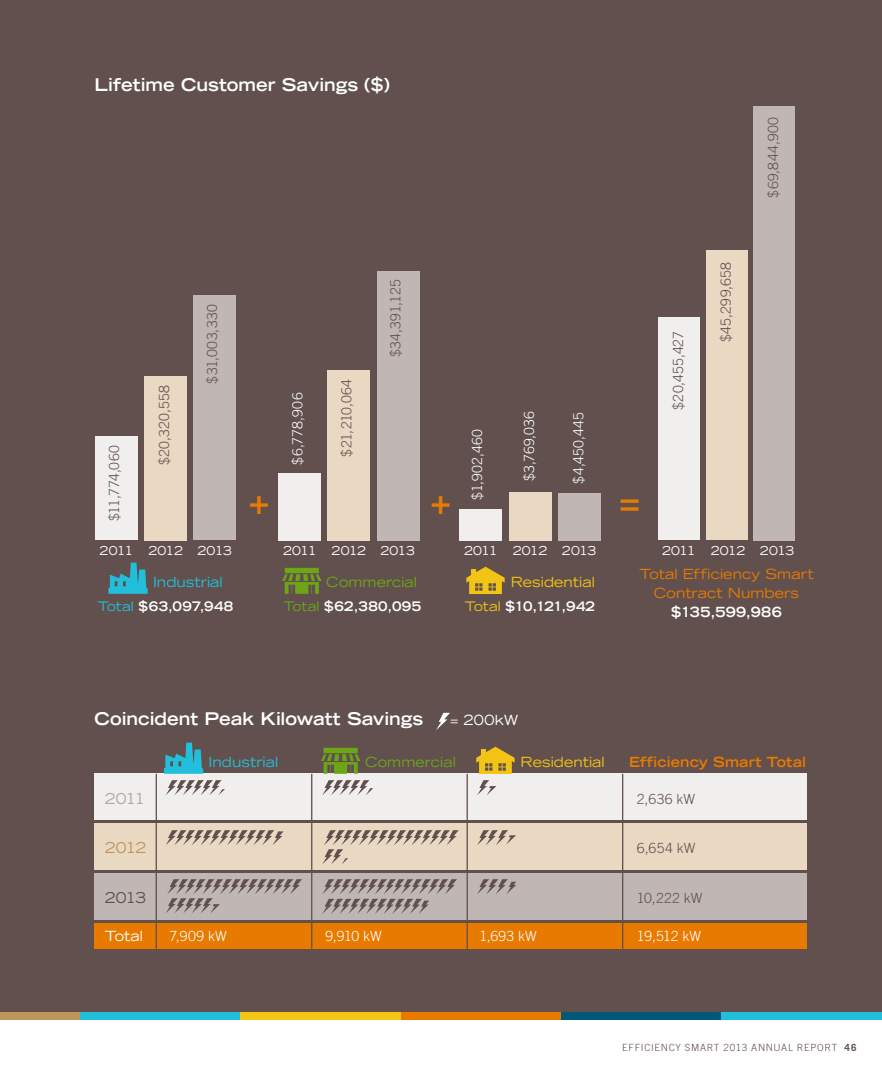
<style>
.page{position:relative;width:882px;height:1071px;background:#fff}
.page>*{position:absolute;margin:0;border:0;box-sizing:border-box;transform-origin:0 0}
.t1{font:700 expanded 35.35px "Trade Gothic LH";color:#e87a00}
.t2{font:700 expanded 17.5px "Trade Gothic LH";color:#fff}
.t3{font:expanded 14.88px "Trade Gothic LH";color:#b0a5a2}
.t4{font:expanded 14.88px "Trade Gothic LH";color:#be955b}
.t5{font:expanded 14.88px "Trade Gothic LH";color:#61504d}
.t6{font:300 14px "Trade Gothic";letter-spacing:.02em;color:#61504d}
.t7{font:300 14px "Trade Gothic";letter-spacing:.01em;color:#fff}
.t8{font:expanded 14px/19.2px "Trade Gothic LH";letter-spacing:.005em;color:#e87a00;text-align:center}
.t9{font:expanded 14px "Trade Gothic LH";letter-spacing:.005em;color:#f2c414}
.t10{font:expanded 14px "Trade Gothic LH";letter-spacing:.005em;color:#22bfdc}
.t11{font:expanded 14px "Trade Gothic LH";letter-spacing:.005em;color:#6ea516}
.t12{font:700 expanded 14px "Trade Gothic LH";letter-spacing:.01em;color:#e87a00}
.t13{font:expanded 14px "Trade Gothic LH";letter-spacing:.01em;color:#fff}
.t14{font:700 expanded 13.12px "Trade Gothic LH";letter-spacing:.025em;color:#fff}
.t15{font:expanded 12.25px "Trade Gothic LH";letter-spacing:-.03em;color:#fff}
.t16{font:300 9.97px "Trade Gothic";letter-spacing:.07em;color:#61504e}
.s1{font-weight:400;color:#22bfdc}
.s2{font-weight:400;color:#6ea516}
.s3{font-weight:400;color:#f2c414}
.s4{font-weight:700;color:#fff}
.s5{font-weight:700}
</style>
<div class="page">
<div style="left:0;top:1012px;width:80px;height:8px;background:#be955b"></div>
<div style="left:80px;top:1012px;width:161px;height:8px;background:#22bfdc"></div>
<div style="left:241px;top:1012px;width:160px;height:8px;background:#f2c414"></div>
<div style="left:401px;top:1012px;width:160px;height:8px;background:#e87a00"></div>
<div style="left:561px;top:1012px;width:161px;height:8px;background:#015878"></div>
<div style="left:722px;top:1012px;width:160px;height:8px;background:#22bfdc"></div>
<div style="left:0;top:0;width:882px;height:1012px;background:#61504d"></div>
<div style="left:558px;top:493px;width:42px;height:47px;background:#c0b6b4"></div>
<div style="left:509px;top:492px;width:42px;height:48px;background:#e9d8c2"></div>
<div style="left:460px;top:509px;width:42px;height:31px;background:#f1efed"></div>
<div style="left:377px;top:271px;width:42px;height:269px;background:#c0b6b4"></div>
<div style="left:328px;top:370px;width:42px;height:170px;background:#e9d8c2"></div>
<div style="left:278px;top:473px;width:43px;height:67px;background:#f1efed"></div>
<div style="left:193px;top:296px;width:43px;height:244px;background:#c0b6b4"></div>
<div style="left:144px;top:376px;width:43px;height:164px;background:#e9d8c2"></div>
<div style="left:95px;top:436px;width:43px;height:104px;background:#f1efed"></div>
<div style="left:658px;top:317px;width:41px;height:223px;background:#f1efed"></div>
<div style="left:706px;top:250px;width:41px;height:290px;background:#e9d8c2"></div>
<div style="left:754px;top:106px;width:41px;height:434px;background:#c0b6b4"></div>
<div style="left:94px;top:774px;width:713px;height:46px;background:#f1efed"></div>
<div style="left:94px;top:823px;width:713px;height:47px;background:#e9d8c2"></div>
<div style="left:94px;top:873px;width:713px;height:46px;background:#c0b6b4"></div>
<div style="left:94px;top:923px;width:713px;height:26px;background:#e87a00"></div>
<svg style="left:164px;top:743px;width:39px;height:31px"></svg>
<hr style="left:156px;top:774px;width:1px;height:175px;background:#61504d">
<hr style="left:311px;top:774px;width:1px;height:175px;background:#61504d">
<hr style="left:467px;top:774px;width:1px;height:175px;background:#61504d">
<hr style="left:622px;top:774px;width:1px;height:175px;background:#61504d">
<svg style="left:319px;top:748px;width:44px;height:26px"></svg>
<svg style="left:475px;top:746px;width:41px;height:28px"></svg>
<svg style="left:436px;top:713px;width:14px;height:17px"></svg>
<svg style="left:166px;top:780px;width:59px;height:15px"></svg>
<svg style="left:166px;top:830px;width:118px;height:15px"></svg>
<svg style="left:166px;top:879px;width:136px;height:34px"></svg>
<svg style="left:322px;top:780px;width:51px;height:15px"></svg>
<svg style="left:322px;top:830px;width:137px;height:34px"></svg>
<svg style="left:322px;top:879px;width:135px;height:35px"></svg>
<svg style="left:477px;top:780px;width:19px;height:15px"></svg>
<svg style="left:108px;top:563px;width:40px;height:31px"></svg>
<svg style="left:466px;top:566px;width:39px;height:28px"></svg>
<svg style="left:282px;top:568px;width:40px;height:26px"></svg>
<svg style="left:477px;top:830px;width:39px;height:15px"></svg>
<svg style="left:477px;top:879px;width:39px;height:15px"></svg>
<p class="t2" style="left:94px;top:73px;width:297px">Lifetime Customer Savings ($)</p>
<p class="t6" style="left:106px;top:521px;width:78px;rotate:-90deg">$11,774,060</p>
<p class="t6" style="left:156px;top:465px;width:81px;rotate:-90deg">$20,320,558</p>
<p class="t6" style="left:204px;top:384px;width:81px;rotate:-90deg">$31,003,330</p>
<p class="t6" style="left:387px;top:357px;width:79px;rotate:-90deg">$34,391,125</p>
<p class="t6" style="left:338px;top:457px;width:79px;rotate:-90deg">$21,210,064</p>
<p class="t7" style="left:289px;top:465px;width:73px;rotate:-90deg">$6,778,906</p>
<p class="t7" style="left:521px;top:481px;width:72px;rotate:-90deg">$3,769,036</p>
<p class="t7" style="left:570px;top:484px;width:73px;rotate:-90deg">$4,450,445</p>
<p class="t7" style="left:469px;top:500px;width:72px;rotate:-90deg">$1,902,460</p>
<p class="t1" style="left:248px;top:478px;width:23px">+</p>
<p class="t1" style="left:430px;top:478px;width:23px">+</p>
<p class="t1" style="left:619px;top:478px;width:23px">=</p>
<p class="t6" style="left:670px;top:410px;width:80px;rotate:-90deg">$20,455,427</p>
<p class="t6" style="left:717px;top:342px;width:82px;rotate:-90deg">$45,299,658</p>
<p class="t6" style="left:765px;top:198px;width:83px;rotate:-90deg">$69,844,900</p>
<p class="t15" style="left:100px;top:542px;width:35px">2011</p>
<p class="t15" style="left:148px;top:542px;width:36px">2012</p>
<p class="t15" style="left:198px;top:542px;width:36px">2013</p>
<p class="t15" style="left:283px;top:542px;width:35px">2011</p>
<p class="t15" style="left:332px;top:542px;width:36px">2012</p>
<p class="t15" style="left:381px;top:542px;width:36px">2013</p>
<p class="t15" style="left:464px;top:542px;width:35px">2011</p>
<p class="t15" style="left:513px;top:542px;width:36px">2012</p>
<p class="t15" style="left:562px;top:542px;width:36px">2013</p>
<p class="t10" style="left:153px;top:573px;width:71px">Industrial</p>
<p class="t11" style="left:326px;top:573px;width:92px">Commercial</p>
<p class="t9" style="left:511px;top:573px;width:86px">Residential</p>
<p class="t14" style="left:98px;top:598px;width:137px"><span class="s1">Total</span> $63,097,948</p>
<p class="t14" style="left:283px;top:598px;width:139px"><span class="s2">Total</span> $62,380,095</p>
<p class="t14" style="left:465px;top:598px;width:132px"><span class="s3">Total</span> $10,121,942</p>
<p class="t2" style="left:94px;top:707px;width:330px">Coincident Peak Kilowatt Savings</p>
<p class="t13" style="left:450px;top:711px;width:70px">= 200kW</p>
<p class="t15" style="left:662px;top:542px;width:35px">2011</p>
<p class="t15" style="left:711px;top:542px;width:36px">2012</p>
<p class="t15" style="left:760px;top:542px;width:36px">2013</p>
<p class="t8" style="left:639px;top:564px;width:176px">Total Efficiency Smart<br>Contract Numbers <span class="s4">$135,599,986</span></p>
<p class="t10" style="left:209px;top:753px;width:71px">Industrial</p>
<p class="t11" style="left:365px;top:753px;width:92px">Commercial</p>
<p class="t9" style="left:521px;top:753px;width:86px">Residential</p>
<p class="t12" style="left:629px;top:753px;width:178px">Efficiency Smart Total</p>
<p class="t3" style="left:105px;top:789px;width:42px">2011</p>
<p class="t6" style="left:637px;top:791px;width:60px">2,636 kW</p>
<p class="t4" style="left:105px;top:838px;width:43px">2012</p>
<p class="t6" style="left:637px;top:840px;width:60px">6,654 kW</p>
<p class="t5" style="left:105px;top:888px;width:43px">2013</p>
<p class="t6" style="left:637px;top:889px;width:67px">10,222 kW</p>
<p class="t13" style="left:105px;top:927px;width:40px">Total</p>
<p class="t7" style="left:170px;top:928px;width:59px">7,909 kW</p>
<p class="t7" style="left:325px;top:928px;width:58px">9,910 kW</p>
<p class="t7" style="left:479px;top:928px;width:59px">1,693 kW</p>
<p class="t7" style="left:637px;top:928px;width:66px">19,512 kW</p>
<p class="t16" style="left:622px;top:1042px;width:236px">EFFICIENCY SMART 2013 ANNUAL REPORT <span class="s5">46</span></p>
</div>
